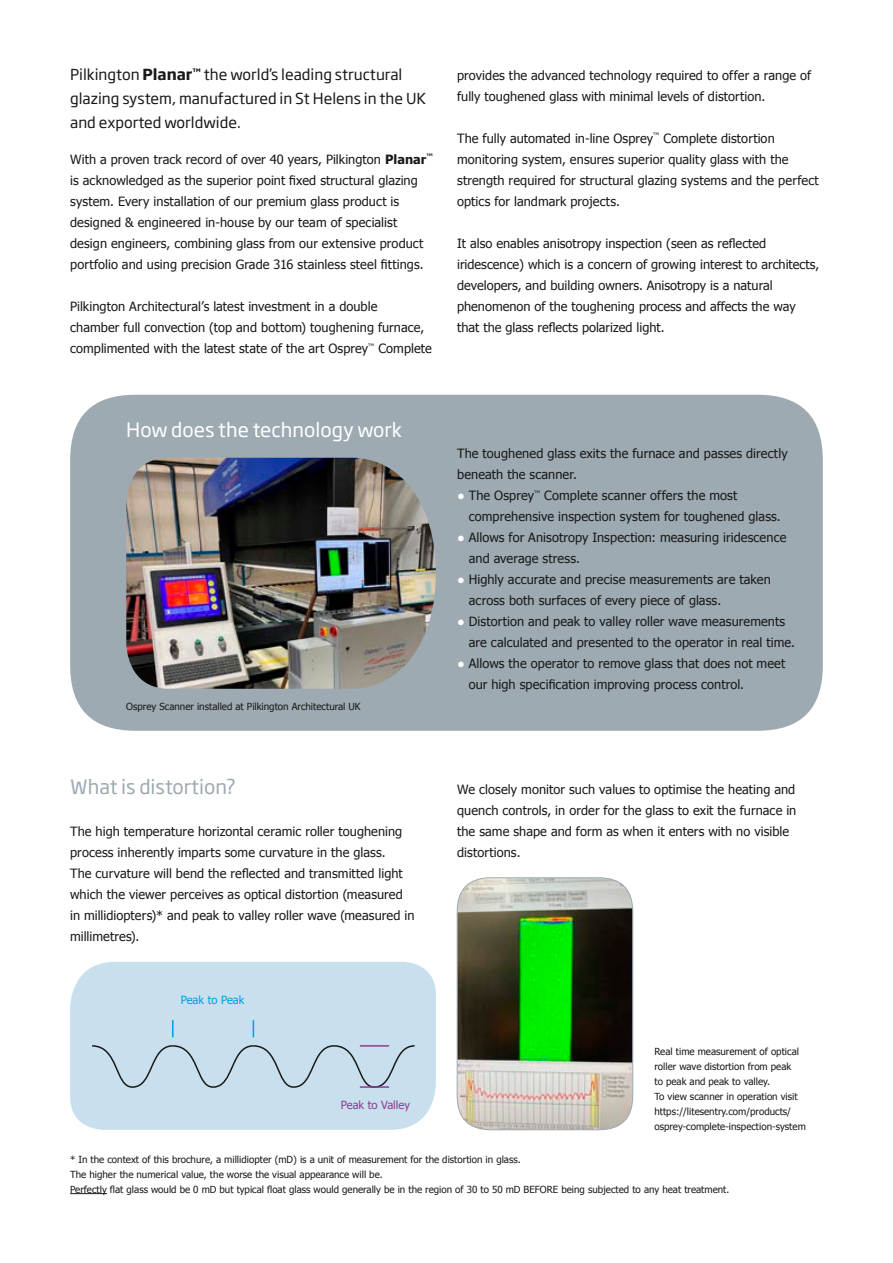
<style>
.page{position:relative;width:893px;height:1263px;background:#fff}
.page>*{position:absolute;margin:0;border:0;box-sizing:border-box;transform-origin:0 0}
.t1{font:19.5px "Soho Gothic Pro";color:#fff}
.t2{font:19.5px "Soho Gothic Pro";color:#9daab1}
.t3{font:15px/24px "Soho Gothic Pro";color:#191918}
.t4{font:12.75px/21px "Tahoma";letter-spacing:.005em;color:#191918}
.t5{font:11.25px "Tahoma";color:#8e3c90}
.t6{font:11.25px "Tahoma";color:#009ee3}
.t7{font:9.75px/15px "Tahoma";color:#191918}
.s1{font-weight:700}
.s2{color:#fff}
</style>
<div class="page">
<div style="left:70px;top:395px;width:753px;height:336px;background:#9daab1;border-radius:65px"></div>
<img style="left:126px;top:458px;width:310px;height:231px">
<div style="left:70px;top:962px;width:366px;height:168px;background:#c8e0ed"></div>
<svg style="left:91px;top:1044px;width:325px;height:44px;background:#bed5e1"></svg>
<svg style="left:172px;top:1020px;width:2px;height:17px"></svg>
<svg style="left:253px;top:1020px;width:1px;height:17px"></svg>
<hr style="left:360px;top:1045px;width:29px;height:2px;background:#8e3c90">
<hr style="left:360px;top:1086px;width:29px;height:2px;background:#8e3c90">
<hr style="left:70px;top:1193px;width:37px;height:1px;background:#191918">
<img style="left:457px;top:878px;width:176px;height:252px">
<div style="left:457px;top:877px;width:176px;height:253px;border:1px solid #9daab1;border-radius:34px"></div>
<p class="t3" style="left:70px;top:61px;width:357px">Pilkington <span class="s1">Planar</span><sup>™</sup> the world’s leading structural glazing system, manufactured in St Helens in the UK and exported worldwide.</p>
<p class="t4" style="left:70px;top:148px;width:364px">With a proven track record of over 40 years, Pilkington <span class="s1">Planar</span><sup>™ </sup>is acknowledged as the superior point fixed structural glazing system. Every installation of our premium glass product is designed &amp; engineered in-house by our team of specialist design engineers, combining glass from our extensive product portfolio and using precision Grade 316 stainless steel fittings.</p>
<p class="t4" style="left:70px;top:295px;width:363px">Pilkington Architectural’s latest investment in a double<br>chamber full convection (top and bottom) toughening furnace, complimented with the latest state of the art Osprey<sup>™</sup> Complete</p>
<p class="t4" style="left:457px;top:64px;width:356px">provides the advanced technology required to offer a range of fully toughened glass with minimal levels of distortion.</p>
<p class="t4" style="left:457px;top:127px;width:363px">The fully automated in-line Osprey<sup>™</sup> Complete distortion monitoring system, ensures superior quality glass with the strength required for structural glazing systems and the perfect optics for landmark projects.</p>
<p class="t4" style="left:457px;top:232px;width:364px">It also enables anisotropy inspection (seen as reflected iridescence) which is a concern of growing interest to architects, developers, and building owners. Anisotropy is a natural phenomenon of the toughening process and affects the way that the glass reflects polarized light.</p>
<h1 class="t1" style="left:126px;top:414px;width:277px">How does the technology work</h1>
<p class="t7" style="left:126px;top:698px;width:236px">Osprey Scanner installed at Pilkington Architectural UK</p>
<p class="t4" style="left:457px;top:442px;width:332px">The toughened glass exits the furnace and passes directly beneath the scanner.</p>
<p class="t4" style="left:469px;top:484px;width:313px;text-indent:-12px"><span class="s2">●</span> The Osprey<sup>™</sup> Complete scanner offers the most comprehensive inspection system for toughened glass.</p>
<p class="t4" style="left:469px;top:526px;width:319px;text-indent:-12px"><span class="s2">●</span> Allows for Anisotropy Inspection: measuring iridescence and average stress.</p>
<p class="t4" style="left:469px;top:568px;width:303px;text-indent:-12px"><span class="s2">●</span> Highly accurate and precise measurements are taken across both surfaces of every piece of glass.</p>
<p class="t4" style="left:469px;top:610px;width:328px;text-indent:-12px"><span class="s2">●</span> Distortion and peak to valley roller wave measurements are calculated and presented to the operator in real time.</p>
<p class="t4" style="left:469px;top:652px;width:318px;text-indent:-12px"><span class="s2">●</span> Allows the operator to remove glass that does not meet our high specification improving process control.</p>
<h1 class="t2" style="left:70px;top:771px;width:168px">What is distortion?</h1>
<p class="t4" style="left:70px;top:820px;width:346px">The high temperature horizontal ceramic roller toughening process inherently imparts some curvature in the glass.<br>The curvature will bend the reflected and transmitted light which the viewer perceives as optical distortion (measured in millidiopters)* and peak to valley roller wave (measured in millimetres).</p>
<p class="t6" style="left:181px;top:992px;width:65px">Peak to Peak</p>
<p class="t5" style="left:341px;top:1097px;width:71px">Peak to Valley</p>
<p class="t4" style="left:457px;top:778px;width:341px">We closely monitor such values to optimise the heating and quench controls, in order for the glass to exit the furnace in the same shape and form as when it enters with no visible distortions.</p>
<p class="t7" style="left:654px;top:1043px;width:153px">Real time measurement of optical roller wave distortion from peak<br>to peak and peak to valley.<br>To view scanner in operation visit https://litesentry.com/products/ osprey-complete-inspection-system</p>
<p class="t7" style="left:70px;top:1151px;width:661px">* In the context of this brochure, a millidiopter (mD) is a unit of measurement for the distortion in glass.<br>The higher the numerical value, the worse the visual appearance will be.<br>Perfectly flat glass would be 0 mD but typical float glass would generally be in the region of 30 to 50 mD BEFORE being subjected to any heat treatment.</p>
</div>
